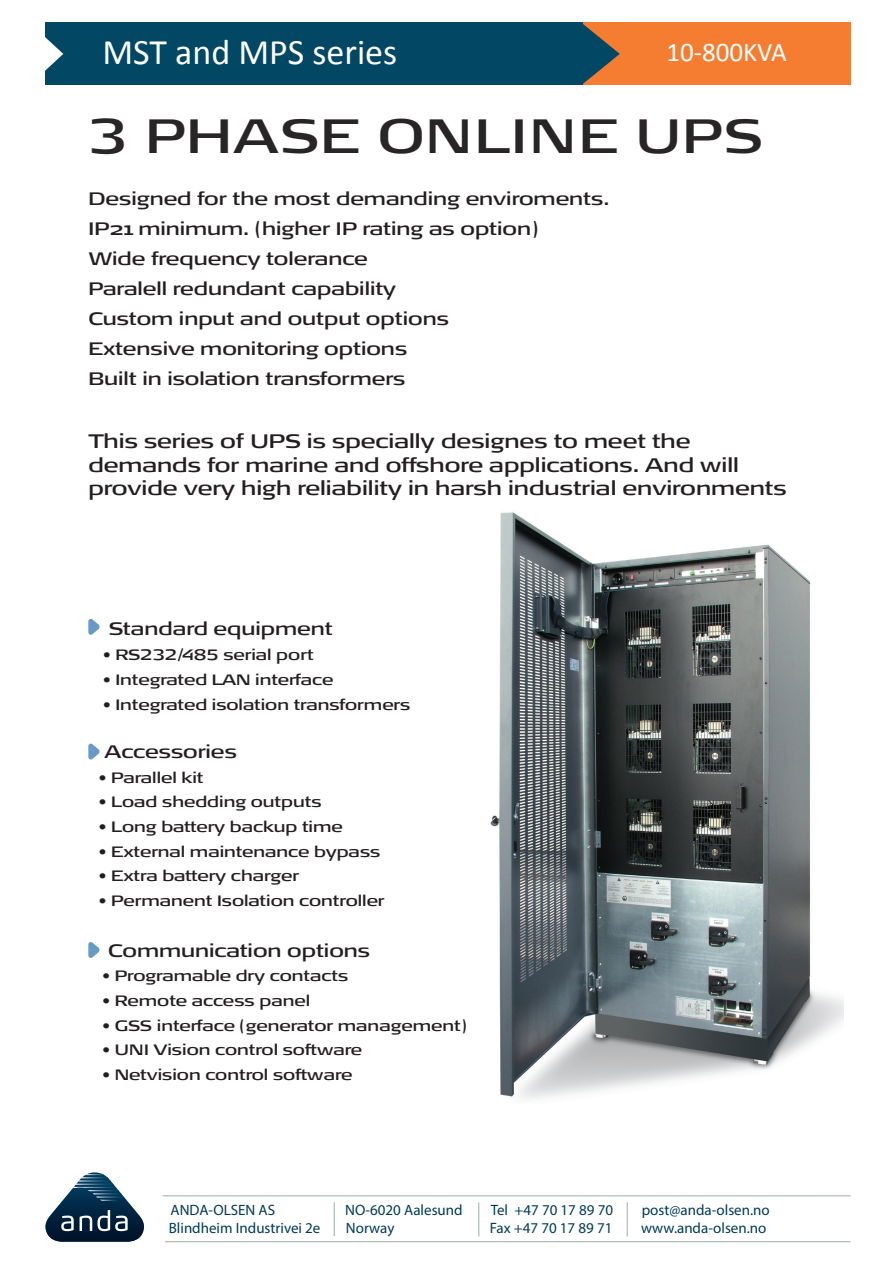
<style>
.page{position:relative;width:893px;height:1263px;background:#fff}
.page>*{position:absolute;margin:0;border:0;box-sizing:border-box;transform-origin:0 0}
.t1{font:48px "Signa Ext Column";letter-spacing:.03em;color:#282526}
.t2{font:36px "Signa Ext Column";letter-spacing:.03em;color:#fff}
.t3{font:36px "Calibri";color:#fff}
.t4{font:27px "Calibri";color:#fff}
.t5{font:21px "Signa Ext Column";color:#fff}
.t6{font:19.5px/23.4px "Signa Ext Column";color:#231f20}
.t7{font:18px/30.2px "Signa Ext";color:#231f20}
.t8{font:18px "Signa Ext Column";color:#231f20}
.t9{font:15px "Signa Ext Column";color:#231f20}
.t10{font:15px "Myriad Pro";color:#003b58}
</style>
<div class="page">
<div style="left:45px;top:23px;width:539px;height:62px;background:#024763"></div>
<svg style="left:45px;top:1172px;width:99px;height:70px"></svg>
<hr style="left:165px;top:1241px;width:685px;height:1px;background:#9faca3">
<hr style="left:162px;top:1195px;width:688px;height:1px;background:#9faca3">
<hr style="left:334px;top:1202px;width:1px;height:34px;background:#9faca3">
<hr style="left:479px;top:1202px;width:1px;height:34px;background:#9faca3">
<hr style="left:627px;top:1202px;width:1px;height:34px;background:#9faca3">
<div style="left:583px;top:23px;width:267px;height:62px;background:#f47d32"></div>
<svg style="left:583px;top:24px;width:37px;height:60px"></svg>
<svg style="left:45px;top:37px;width:18px;height:34px"></svg>
<svg style="left:88px;top:942px;width:12px;height:16px"></svg>
<svg style="left:88px;top:619px;width:12px;height:16px"></svg>
<svg style="left:88px;top:744px;width:12px;height:15px"></svg>
<img style="left:490px;top:512px;width:354px;height:587px">
<p class="t2" style="left:88px;top:26px;width:467px">MST and MPS series</p>
<p class="t5" style="left:681px;top:35px;width:154px">10-800KVA</p>
<p class="t3" style="left:102px;top:29px;width:296px">M T and MPS series</p>
<p class="t4" style="left:666px;top:35px;width:122px">10-800KVA</p>
<p class="t1" style="left:88px;top:106px;width:676px">3 PHASE ONLINE UPS</p>
<p class="t7" style="left:88px;top:184px;width:523px">Designed for the most demanding enviroments.<br>IP21 minimum. (higher IP rating as option)<br>Wide frequency tolerance<br>Paralell redundant capability<br>Custom input and output options<br>Extensive monitoring options<br>Built in isolation transformers</p>
<p class="t6" style="left:88px;top:430px;width:700px">This series of UPS is specially designes to meet the demands for marine and offshore applications. And will provide very high reliability in harsh industrial environments</p>
<p class="t8" style="left:109px;top:618px;width:225px">Standard equipment</p>
<p class="t9" style="left:103px;top:645px;width:212px">• RS232/485 serial port</p>
<p class="t9" style="left:103px;top:670px;width:232px">• Integrated LAN interface</p>
<p class="t9" style="left:103px;top:695px;width:309px">• Integrated isolation transformers</p>
<p class="t8" style="left:105px;top:740px;width:134px">Accessories</p>
<p class="t9" style="left:99px;top:768px;width:106px">• Parallel kit</p>
<p class="t9" style="left:99px;top:793px;width:224px">• Load shedding outputs</p>
<p class="t9" style="left:99px;top:817px;width:245px">• Long battery backup time</p>
<p class="t9" style="left:99px;top:842px;width:283px">• External maintenance bypass</p>
<p class="t9" style="left:99px;top:867px;width:202px">• Extra battery charger</p>
<p class="t9" style="left:99px;top:891px;width:287px">• Permanent Isolation controller</p>
<p class="t8" style="left:108px;top:939px;width:264px">Communication options</p>
<p class="t9" style="left:103px;top:966px;width:247px">• Programable dry contacts</p>
<p class="t9" style="left:103px;top:991px;width:209px">• Remote access panel</p>
<p class="t9" style="left:103px;top:1016px;width:366px">• GSS interface (generator management)</p>
<p class="t9" style="left:103px;top:1040px;width:261px">• UNI Vision control software</p>
<p class="t9" style="left:103px;top:1065px;width:251px">• Netvision control software</p>
<p class="t10" style="left:171px;top:1200px;width:106px">ANDA-OLSEN AS</p>
<p class="t10" style="left:345px;top:1200px;width:119px">NO-6020 Aalesund</p>
<p class="t10" style="left:491px;top:1200px;width:124px">Tel +47 70 17 89 70</p>
<p class="t10" style="left:642px;top:1200px;width:130px">post@anda-olsen.no</p>
<p class="t10" style="left:169px;top:1218px;width:153px">Blindheim Industrivei 2e</p>
<p class="t10" style="left:346px;top:1218px;width:50px">Norway</p>
<p class="t10" style="left:490px;top:1218px;width:124px">Fax +47 70 17 89 71</p>
<p class="t10" style="left:641px;top:1218px;width:127px">www.anda-olsen.no</p>
</div>
